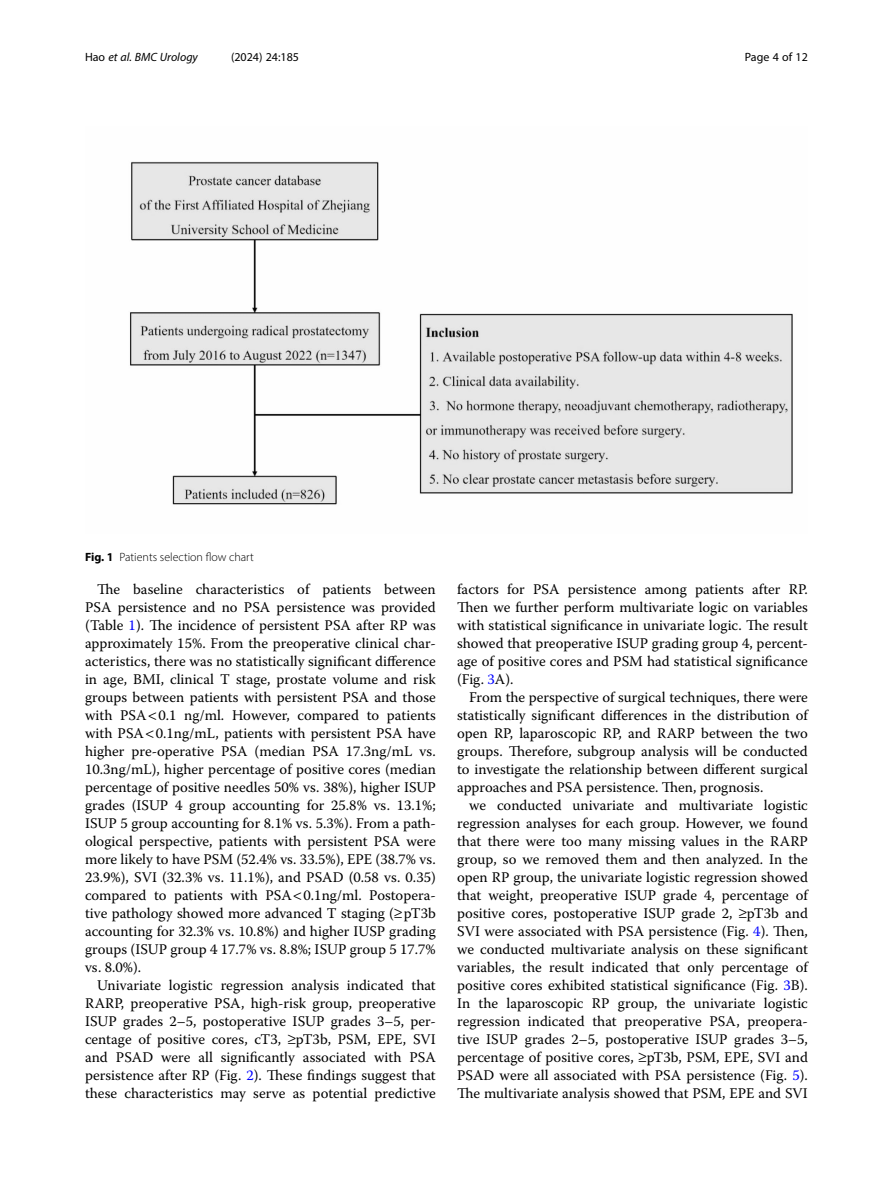
<style>
.page{position:relative;width:893px;height:1191px;background:#fff}
.page>*{position:absolute;margin:0;border:0;box-sizing:border-box;transform-origin:0 0}
.Body_Text_Indent{font:14.7px/18px "Warnock Pro";color:#000;text-align:justify}
.Figure_Caption{font:300 12px "Myriad Pro";color:#000}
.t1{font:12px "Myriad Pro";color:#000}
.t2{font:italic 12px "Myriad Pro";color:#000}
.s1{font-style:normal}
.s2{font-weight:700}
.s3{color:#00f}
</style>
<div class="page">
<img style="left:130px;top:161px;width:663px;height:344px">
<p class="t2" style="left:85px;top:50px;width:114px"><span class="s1">Hao</span> et al. BMC Urology</p>
<p class="t1" style="left:231px;top:50px;width:70px">(2024) 24:185</p>
<p class="t1" style="left:745px;top:50px;width:65px">Page 4 of 12</p>
<p class="Figure_Caption" style="left:85px;top:549px;width:170px"><span class="s2">Fig. 1</span> Patients selection flow chart</p>
<p class="Body_Text_Indent" style="left:85px;top:580px;width:352px;text-indent:12px">The baseline characteristics of patients between PSA persistence and no PSA persistence was provided (Table <span class="s3">1</span>). The incidence of persistent PSA after RP was approximately 15%. From the preoperative clinical char&shy;acteristics, there was no statistically significant difference in age, BMI, clinical T stage, prostate volume and risk groups between patients with persistent PSA and those with PSA 0.1 ng/ml. However, compared to patients with PSA 0.1ng/mL, patients with persistent PSA have higher pre-operative PSA (median PSA 17.3ng/mL vs.<br>10.3ng/mL), higher percentage of positive cores (median percentage of positive needles 50% vs. 38%), higher ISUP grades (ISUP 4 group accounting for 25.8% vs. 13.1%; ISUP 5 group accounting for 8.1% vs. 5.3%). From a path&shy;ological perspective, patients with persistent PSA were more likely to have PSM (52.4% vs. 33.5%), EPE (38.7% vs.<br>23.9%), SVI (32.3% vs. 11.1%), and PSAD (0.58 vs. 0.35) compared to patients with PSA 0.1ng/ml. Postopera&shy;tive pathology showed more advanced T staging (≥pT3b accounting for 32.3% vs. 10.8%) and higher IUSP grading groups (ISUP group 4 17.7% vs. 8.8%; ISUP group 5 17.7% vs. 8.0%).</p>
<p class="Body_Text_Indent" style="left:85px;top:976px;width:352px;text-indent:12px">Univariate logistic regression analysis indicated that RARP, preoperative PSA, high-risk group, preoperative ISUP grades 2–5, postoperative ISUP grades 3–5, per&shy;centage of positive cores, cT3, ≥pT3b, PSM, EPE, SVI and PSAD were all significantly associated with PSA persistence after RP (Fig. <span class="s3">2</span>). These findings suggest that these characteristics may serve as potential predictive</p>
<p class="Body_Text_Indent" style="left:457px;top:580px;width:352px">factors for PSA persistence among patients after RP.<br>Then we further perform multivariate logic on variables with statistical significance in univariate logic. The result showed that preoperative ISUP grading group 4, percent&shy;age of positive cores and PSM had statistical significance (Fig. <span class="s3">3</span>A).</p>
<p class="Body_Text_Indent" style="left:457px;top:688px;width:352px;text-indent:12px">From the perspective of surgical techniques, there were statistically significant differences in the distribution of open RP, laparoscopic RP, and RARP between the two groups. Therefore, subgroup analysis will be conducted to investigate the relationship between different surgical approaches and PSA persistence. Then, prognosis.</p>
<p class="Body_Text_Indent" style="left:457px;top:796px;width:352px;text-indent:12px">we conducted univariate and multivariate logistic regression analyses for each group. However, we found that there were too many missing values in the RARP group, so we removed them and then analyzed. In the open RP group, the univariate logistic regression showed that weight, preoperative ISUP grade 4, percentage of positive cores, postoperative ISUP grade 2, ≥pT3b and SVI were associated with PSA persistence (Fig. <span class="s3">4</span>). Then, we conducted multivariate analysis on these significant variables, the result indicated that only percentage of positive cores exhibited statistical significance (Fig. <span class="s3">3</span>B).<br>In the laparoscopic RP group, the univariate logistic regression indicated that preoperative PSA, preopera&shy;tive ISUP grades 2–5, postoperative ISUP grades 3–5, percentage of positive cores, ≥pT3b, PSM, EPE, SVI and PSAD were all associated with PSA persistence (Fig. <span class="s3">5</span>).<br>The multivariate analysis showed that PSM, EPE and SVI</p>
</div>
